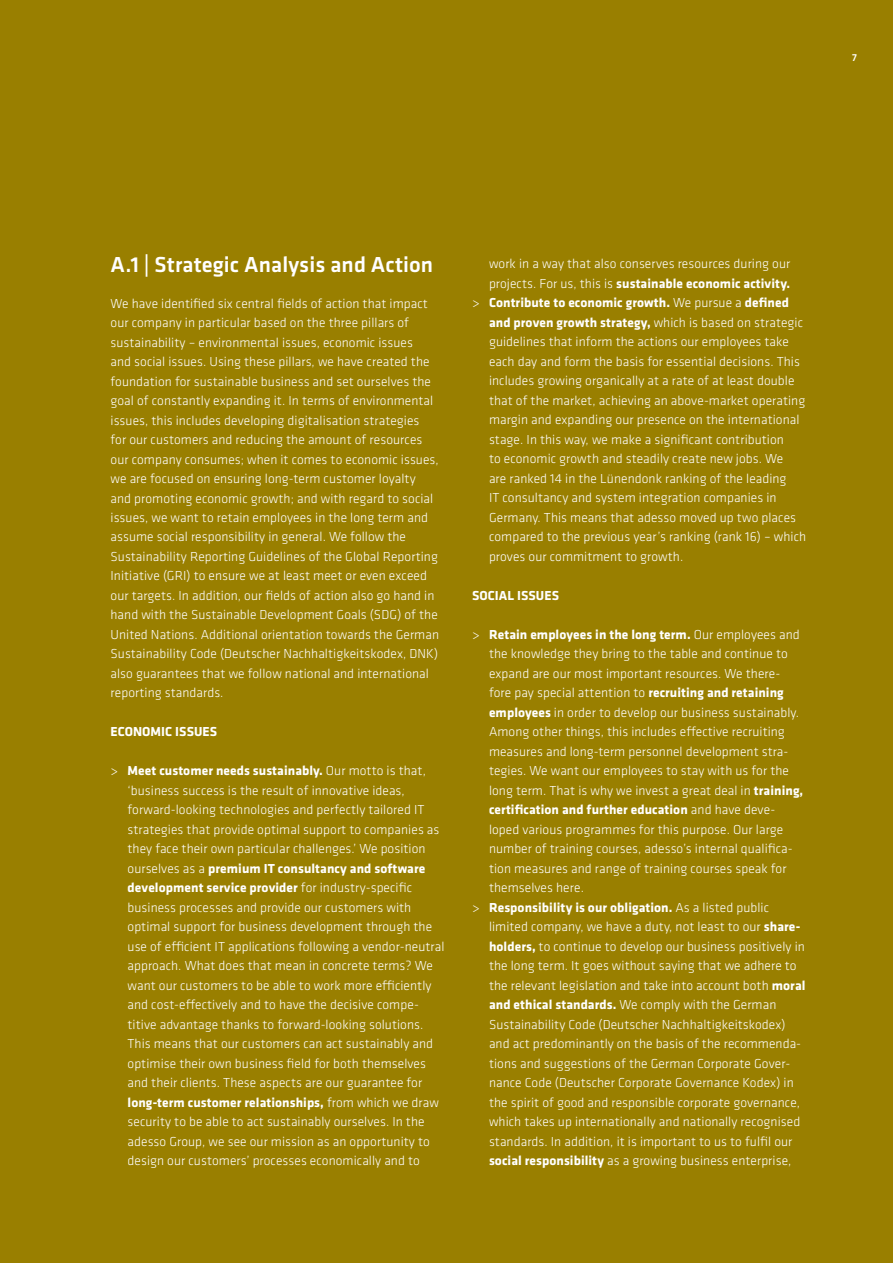
<style>
.page{position:relative;width:893px;height:1263px;background:#997f00}
.page>*{position:absolute;margin:0;border:0;box-sizing:border-box;transform-origin:0 0}
.t1{font:500 22.5px "Klavika";letter-spacing:.005em;color:#fff}
.t2{font:300 13.5px/19.5px "Klavika";letter-spacing:.005em;color:#fff}
.t3{font:700 13.5px "Klavika";letter-spacing:.005em;color:#fff}
.t4{font:500 10.5px "Klavika";color:#fff}
.s1{font-weight:700}
.s2{font-weight:300}
</style>
<div class="page">
<p class="t4" style="left:852px;top:52px;width:6px">7</p>
<h1 class="t1" style="left:111px;top:252px;width:324px">A.1 | Strategic Analysis and Action</h1>
<p class="t2" style="left:111px;top:294px;width:330px">We have identified six central fields of action that impact our company in particular based on the three pillars of sustainability – environmental issues, economic issues<br>and social issues. Using these pillars, we have created the foundation for sustainable business and set ourselves the goal of constantly expanding it. In terms of environmental issues, this includes developing digitalisation strategies<br>for our customers and reducing the amount of resources our company consumes; when it comes to economic issues, we are focused on ensuring long-term customer loyalty and promoting economic growth; and with regard to social issues, we want to retain employees in the long term and assume social responsibility in general. We follow the Sustainability Reporting Guidelines of the Global Reporting Initiative (GRI) to ensure we at least meet or even exceed our targets. In addition, our fields of action also go hand in hand with the Sustainable Development Goals (SDG) of the United Nations. Additional orientation towards the German Sustainability Code (Deutscher Nachhaltigkeitskodex, DNK) also guarantees that we follow national and international reporting standards.</p>
<p class="t3" style="left:111px;top:725px;width:108px">ECONOMIC ISSUES</p>
<p class="t2" style="left:128px;top:761px;width:318px;text-indent:-17px">&gt; <span class="s1">Meet customer needs sustainably.</span> Our motto is that, ‘business success is the result of innovative ideas, forward-looking technologies and perfectly tailored IT strategies that provide optimal support to companies as they face their own particular challenges.’ We position ourselves as a <span class="s1">premium IT consultancy and software development service provider</span> for industry-specific business processes and provide our customers with optimal support for business development through the use of efficient IT applications following a vendor-neutral approach. What does that mean in concrete terms? We want our customers to be able to work more efficiently and cost-effectively and to have the decisive compe&shy;titive advantage thanks to forward-looking solutions.<br>This means that our customers can act sustainably and optimise their own business field for both themselves and their clients. These aspects are our guarantee for <span class="s1">long-term customer relationships,</span> from which we draw security to be able to act sustainably ourselves. In the adesso Group, we see our mission as an opportunity to design our customers’ processes economically and to</p>
<p class="t2" style="left:489px;top:254px;width:303px">work in a way that also conserves resources during our</p>
<p class="t3" style="left:489px;top:276px;width:303px"><span class="s2">projects. For us, this is</span> sustainable economic activity.</p>
<p class="t3" style="left:472px;top:295px;width:319px"><span class="s2">&gt;</span> Contribute to economic growth. <span class="s2">We pursue a</span> defined</p>
<p class="t3" style="left:489px;top:315px;width:316px">and proven growth strategy, <span class="s2">which is based on strategic</span></p>
<p class="t2" style="left:489px;top:332px;width:301px">guidelines that inform the actions our employees take</p>
<p class="t2" style="left:489px;top:352px;width:312px">each day and form the basis for essential decisions. This</p>
<p class="t2" style="left:489px;top:371px;width:307px">includes growing organically at a rate of at least double</p>
<p class="t2" style="left:489px;top:391px;width:318px">that of the market, achieving an above-market operating</p>
<p class="t2" style="left:489px;top:410px;width:312px">margin and expanding our presence on the international</p>
<p class="t2" style="left:489px;top:430px;width:296px">stage. In this way, we make a significant contribution</p>
<p class="t2" style="left:489px;top:449px;width:296px">to economic growth and steadily create new jobs. We</p>
<p class="t2" style="left:489px;top:469px;width:299px">are ranked 14 in the Lünendonk ranking of the leading</p>
<p class="t2" style="left:489px;top:488px;width:289px">IT consultancy and system integration companies in</p>
<p class="t2" style="left:489px;top:508px;width:309px">Germany. This means that adesso moved up two places</p>
<p class="t2" style="left:489px;top:527px;width:319px">compared to the previous year’s ranking (rank 16) – which</p>
<p class="t2" style="left:489px;top:547px;width:196px">proves our commitment to growth.</p>
<p class="t3" style="left:472px;top:588px;width:89px">SOCIAL ISSUES</p>
<p class="t3" style="left:472px;top:627px;width:329px"><span class="s2">&gt;</span> Retain employees in the long term. <span class="s2">Our employees and</span></p>
<p class="t2" style="left:489px;top:644px;width:300px">the knowledge they bring to the table and continue to</p>
<p class="t2" style="left:489px;top:664px;width:293px">expand are our most important resources. We there-</p>
<p class="t2" style="left:489px;top:683px;width:296px">fore pay special attention to <span class="s1">recruiting and retaining</span></p>
<p class="t2" style="left:489px;top:703px;width:311px"><span class="s1">employees</span> in order to develop our business sustainably.</p>
<p class="t2" style="left:489px;top:722px;width:297px">Among other things, this includes effective recruiting</p>
<p class="t2" style="left:489px;top:742px;width:301px">measures and long-term personnel development stra-</p>
<p class="t2" style="left:489px;top:761px;width:302px">tegies. We want our employees to stay with us for the</p>
<p class="t2" style="left:489px;top:781px;width:316px">long term. That is why we invest a great deal in <span class="s1">training,</span></p>
<p class="t3" style="left:489px;top:802px;width:288px">certification and further education <span class="s2">and have deve-</span></p>
<p class="t2" style="left:489px;top:820px;width:296px">loped various programmes for this purpose. Our large</p>
<p class="t2" style="left:489px;top:839px;width:305px">number of training courses, adesso’s internal qualifica-</p>
<p class="t2" style="left:489px;top:859px;width:299px">tion measures and range of training courses speak for</p>
<p class="t2" style="left:489px;top:878px;width:96px">themselves here.</p>
<p class="t3" style="left:472px;top:900px;width:299px"><span class="s2">&gt;</span> Responsibility is our obligation. <span class="s2">As a listed public</span></p>
<p class="t2" style="left:489px;top:917px;width:313px">limited company, we have a duty, not least to our <span class="s1">share-</span></p>
<p class="t2" style="left:489px;top:937px;width:317px"><span class="s1">holders,</span> to continue to develop our business positively in</p>
<p class="t2" style="left:489px;top:956px;width:309px">the long term. It goes without saying that we adhere to</p>
<p class="t2" style="left:489px;top:976px;width:318px">the relevant legislation and take into account both <span class="s1">moral</span></p>
<p class="t2" style="left:489px;top:995px;width:289px"><span class="s1">and ethical standards.</span> We comply with the German</p>
<p class="t2" style="left:489px;top:1015px;width:298px">Sustainability Code (Deutscher Nachhaltigkeitskodex)</p>
<p class="t2" style="left:489px;top:1034px;width:314px">and act predominantly on the basis of the recommenda-</p>
<p class="t2" style="left:489px;top:1054px;width:303px">tions and suggestions of the German Corporate Gover-</p>
<p class="t2" style="left:489px;top:1073px;width:306px">nance Code (Deutscher Corporate Governance Kodex) in</p>
<p class="t2" style="left:489px;top:1093px;width:313px">the spirit of good and responsible corporate governance,</p>
<p class="t2" style="left:489px;top:1112px;width:313px">which takes up internationally and nationally recognised</p>
<p class="t2" style="left:489px;top:1132px;width:305px">standards. In addition, it is important to us to fulfil our</p>
<p class="t2" style="left:489px;top:1151px;width:304px"><span class="s1">social responsibility</span> as a growing business enterprise,</p>
</div>
